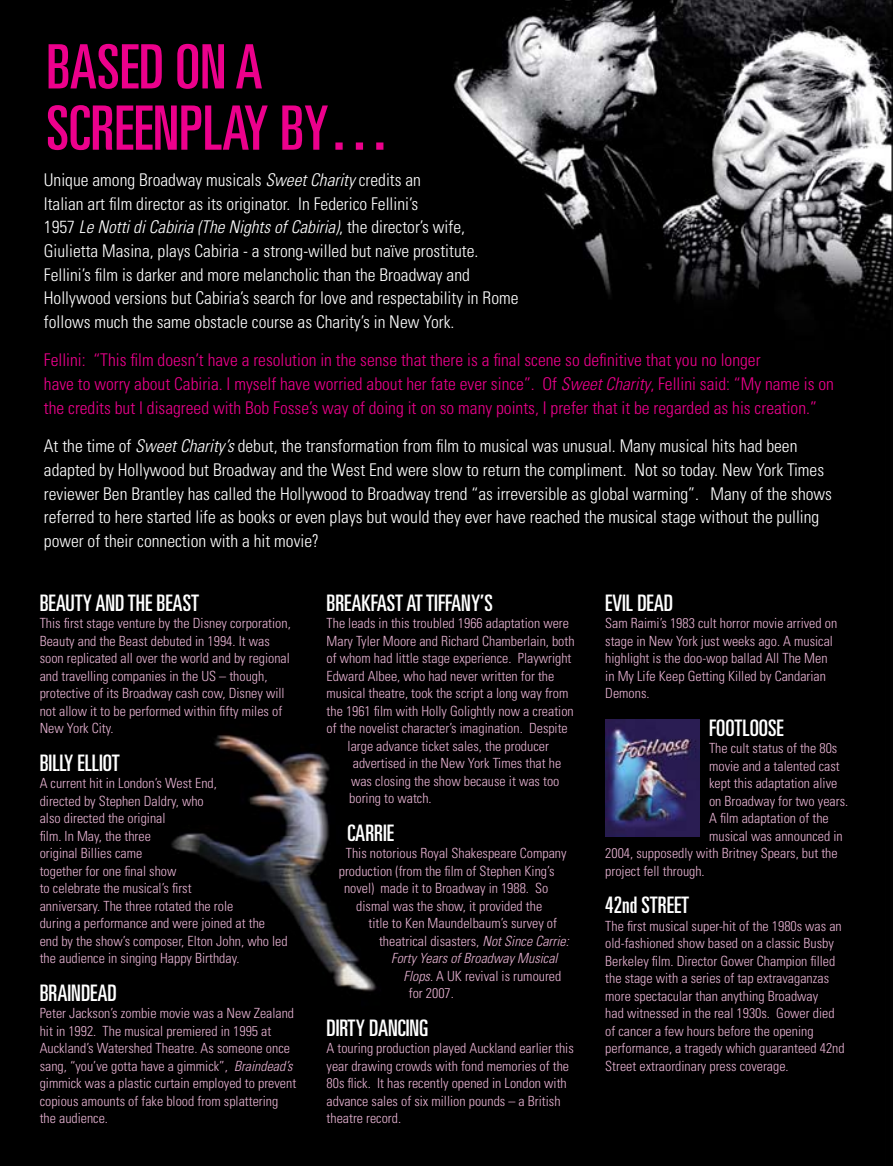
<style>
.page{position:relative;width:893px;height:1166px;background:#fff}
.page>*{position:absolute;margin:0;border:0;box-sizing:border-box;transform-origin:0 0}
.t1{font:ultra-condensed 61.25px/61.2px "Univers";color:#ec008c}
.t2{font:ultra-condensed 22.75px "Univers";color:#fff}
.t3{font:300 condensed 17.5px/23.6px "Univers";color:#fff}
.t4{font:300 condensed 17.5px/23.6px "Univers";color:#ec008c}
.t5{font:300 condensed 14px/17.5px "Univers";color:#e7b2d2}
.t6{font:italic 300 condensed 14px "Univers";color:#e7b2d2}
.s1{font-style:italic}
</style>
<div class="page">
<img style="left:0;top:0;width:893px;height:1166px">
<img style="left:605px;top:720px;width:94px;height:117px">
<h1 class="t1" style="left:46px;top:36px;width:345px">BASED ON A<br>SCREENPLAY BY…</h1>
<p class="t3" style="left:44px;top:168px;width:476px">Unique among Broadway musicals <span class="s1">Sweet Charity</span> credits an<br>Italian art film director as its originator. In Federico Fellini’s<br>1957 <span class="s1">Le Notti di Cabiria (The Nights of Cabiria)</span>, the director’s wife, Giulietta Masina, plays Cabiria - a strong-willed but naïve prostitute.<br>Fellini’s film is darker and more melancholic than the Broadway and Hollywood versions but Cabiria’s search for love and respectability in Rome follows much the same obstacle course as Charity’s in New York.</p>
<p class="t4" style="left:44px;top:348px;width:792px">Fellini: “This film doesn’t have a resolution in the sense that there is a final scene so definitive that you no longer<br>have to worry about Cabiria. I myself have worried about her fate ever since”. Of <span class="s1">Sweet Charity</span>, Fellini said: “My name is on the credits but I disagreed with Bob Fosse’s way of doing it on so many points, I prefer that it be regarded as his creation.”</p>
<p class="t3" style="left:44px;top:434px;width:790px">At the time of <span class="s1">Sweet Charity’s</span> debut, the transformation from film to musical was unusual. Many musical hits had been adapted by Hollywood but Broadway and the West End were slow to return the compliment. Not so today. New York Times reviewer Ben Brantley has called the Hollywood to Broadway trend “as irreversible as global warming”. Many of the shows referred to here started life as books or even plays but would they ever have reached the musical stage without the pulling power of their connection with a hit movie?</p>
<h2 class="t2" style="left:40px;top:590px;width:161px">BEAUTY AND THE BEAST</h2>
<p class="t5" style="left:40px;top:615px;width:253px">This first stage venture by the Disney corporation, Beauty and the Beast debuted in 1994. It was soon replicated all over the world and by regional and travelling companies in the US – though, protective of its Broadway cash cow, Disney will not allow it to be performed within fifty miles of New York City.</p>
<h2 class="t2" style="left:40px;top:750px;width:82px">BILLY ELLIOT</h2>
<p class="t5" style="left:40px;top:775px;width:250px">A current hit in London’s West End,<br>directed by Stephen Daldry, who<br>also directed the original<br>film. I n May, the three<br>original Billies came<br>together for one final show<br>to celebrate the musical’s first<br>anniversary. The three rotated the role<br>during a performance and were joined at the<br>end by the show’s composer, Elton John, who led the audience in singing Happy Birthday.</p>
<h2 class="t2" style="left:40px;top:980px;width:79px">BRAINDEAD</h2>
<p class="t5" style="left:40px;top:1005px;width:258px">Peter Jackson’s zombie movie was a New Zealand hit in 1992. The musical premiered in 1995 at Auckland’s Watershed Theatre. As someone once sang, “you’ve gotta have a gimmick”, <span class="s1">Braindead’s </span>gimmick was a plastic curtain employed to prevent copious amounts of fake blood from splattering the audience.</p>
<h2 class="t2" style="left:327px;top:590px;width:168px">BREAKFAST AT TIFFANY’S</h2>
<p class="t5" style="left:327px;top:615px;width:244px">The leads in this troubled 1966 adaptation were</p>
<p class="t5" style="left:327px;top:632px;width:250px">Mary Tyler Moore and Richard Chamberlain, both</p>
<p class="t5" style="left:327px;top:650px;width:246px">of whom had little stage experience. Playwright</p>
<p class="t5" style="left:327px;top:667px;width:229px">Edward Albee, who had never written for the</p>
<p class="t5" style="left:327px;top:685px;width:243px">musical theatre, took the script a long way from</p>
<p class="t5" style="left:327px;top:702px;width:249px">the 1961 film with Holly Golightly now a creation</p>
<p class="t5" style="left:327px;top:720px;width:243px">of the novelist character’s imagination. Despite</p>
<p class="t5" style="left:348px;top:737px;width:203px">large advance ticket sales, the producer</p>
<p class="t5" style="left:353px;top:755px;width:210px">advertised in the New York Times that he</p>
<p class="t5" style="left:351px;top:772px;width:210px">was closing the show because it was too</p>
<p class="t5" style="left:349px;top:790px;width:84px">boring to watch.</p>
<h2 class="t2" style="left:348px;top:820px;width:48px">CARRIE</h2>
<p class="t5" style="left:346px;top:845px;width:222px">This notorious Royal Shakespeare Company</p>
<p class="t5" style="left:339px;top:862px;width:217px">production (from the film of Stephen King’s</p>
<p class="t5" style="left:344px;top:880px;width:206px">novel) made it to Broadway in 1988. So</p>
<p class="t5" style="left:356px;top:897px;width:187px">dismal was the show, it provided the</p>
<p class="t5" style="left:369px;top:915px;width:190px">title to Ken Maundelbaum’s survey of</p>
<p class="t5" style="left:379px;top:932px;width:191px">theatrical disasters, <span class="s1">Not Since Carrie:</span></p>
<p class="t6" style="left:391px;top:950px;width:168px">Forty Years of Broadway Musical</p>
<p class="t5" style="left:404px;top:967px;width:159px"><span class="s1">Flops</span>. A UK revival is rumoured</p>
<p class="t5" style="left:409px;top:985px;width:47px">for 2007.</p>
<h2 class="t2" style="left:327px;top:1015px;width:104px">DIRTY DANCING</h2>
<p class="t5" style="left:327px;top:1040px;width:249px">A touring production played Auckland earlier this year drawing crowds with fond memories of the 80s flick. It has recently opened in London with advance sales of six million pounds – a British theatre record.</p>
<h2 class="t2" style="left:605px;top:590px;width:69px">EVIL DEAD</h2>
<p class="t5" style="left:605px;top:615px;width:233px">Sam Raimi’s 1983 cult horror movie arrived on stage in New York just weeks ago. A musical highlight is the doo-wop ballad All The Men in My Life Keep Getting Killed by Candarian Demons.</p>
<h2 class="t2" style="left:709px;top:715px;width:76px">FOOTLOOSE</h2>
<p class="t5" style="left:709px;top:740px;width:130px">The cult status of the 80s</p>
<p class="t5" style="left:709px;top:757px;width:132px">movie and a talented cast</p>
<p class="t5" style="left:709px;top:775px;width:130px">kept this adaptation alive</p>
<p class="t5" style="left:709px;top:792px;width:141px">on Broadway for two years.</p>
<p class="t5" style="left:709px;top:810px;width:121px">A film adaptation of the</p>
<p class="t5" style="left:709px;top:827px;width:135px">musical was announced in</p>
<p class="t5" style="left:605px;top:845px;width:234px">2004, supposedly with Britney Spears, but the</p>
<p class="t5" style="left:605px;top:862px;width:101px">project fell through.</p>
<h2 class="t2" style="left:605px;top:892px;width:85px">42nd STREET</h2>
<p class="t5" style="left:605px;top:917px;width:241px">The first musical super-hit of the 1980s was an old-fashioned show based on a classic Busby Berkeley film. Director Gower Champion filled the stage with a series of tap extravaganzas more spectacular than anything Broadway<br>had witnessed in the real 1930s. Gower died of cancer a few hours before the opening performance, a tragedy which guaranteed 42nd Street extraordinary press coverage.</p>
</div>
